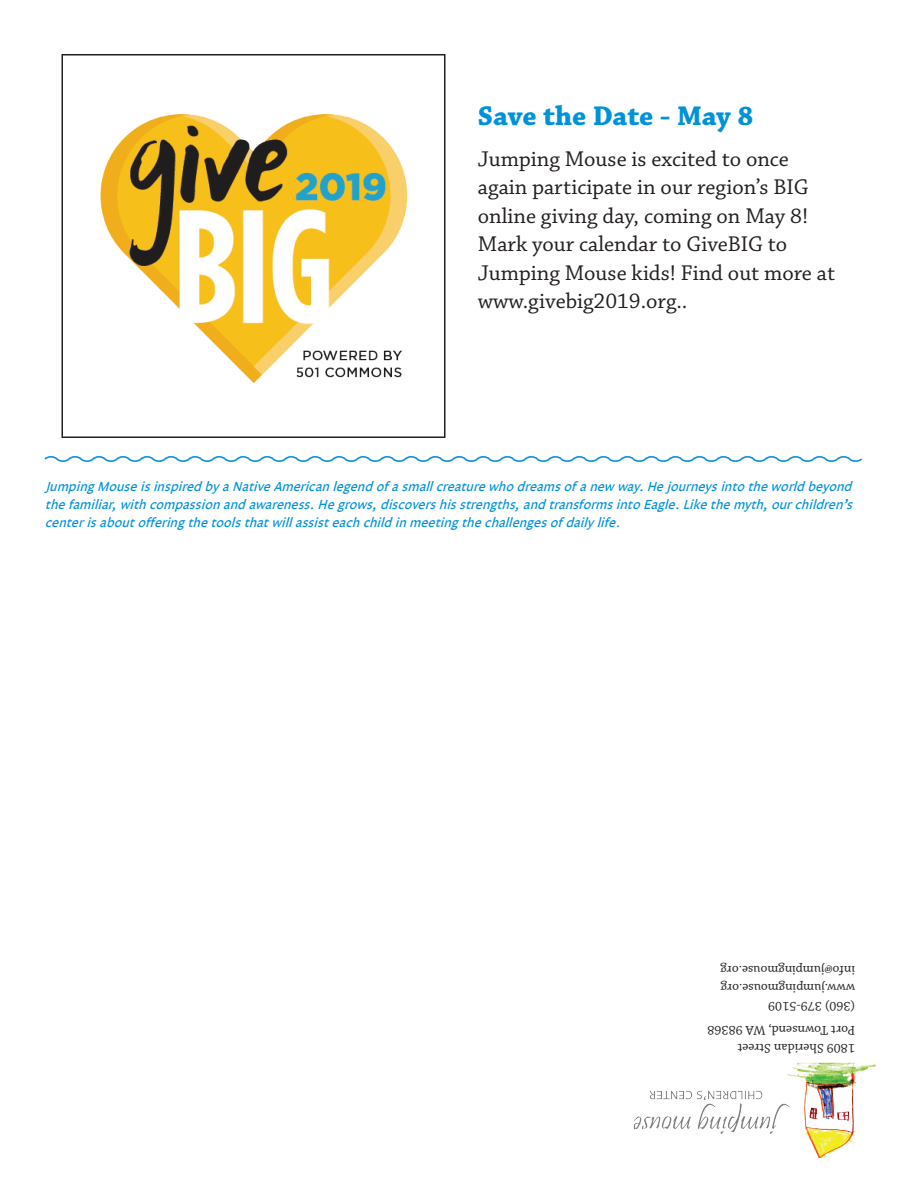
<style>
.page{position:relative;width:918px;height:1188px;background:#fff}
.page>*{position:absolute;margin:0;border:0;box-sizing:border-box;transform-origin:0 0}
.t1{font:700 28.5px "Chaparral Pro";letter-spacing:-.005em;color:#0092d8}
.t2{font:22.5px/28.5px "Chaparral Pro";color:#231f20}
.t3{font:italic 13.5px/18px "Legato Offc";color:#0092d8;text-align:justify}
.t4{font:13.5px/18px "Chaparral Pro";color:#231f20}
.s1{color:#5786c5}
</style>
<div class="page">
<svg style="left:44px;top:456px;width:818px;height:6px"></svg>
<img style="left:633px;top:1062px;width:243px;height:96px">
<img style="left:100px;top:114px;width:308px;height:270px">
<div style="left:62px;top:54px;width:384px;height:384px;border:2px solid #231f20"></div>
<h1 class="t1" style="left:478px;top:99px;width:277px">Save the Date - May 8</h1>
<h2 class="t2" style="left:478px;top:145px;width:359px">Jumping Mouse is excited to once again participate in our region’s BIG online giving day, coming on May 8!<br>Mark your calendar to GiveBIG to<br>Jumping Mouse kids! Find out more at www.givebig2019.org..</h2>
<p class="t3" style="left:45px;top:478px;width:813px">JumpingMouseisinspiredbyaNativeAmericanlegendofasmallcreaturewhodreamsofanew way.Hejourneysintotheworldbeyond thefamiliar,withcompassionandawareness.Hegrows,discovershisstrengths,andtransformsintoEagle.Likethemyth,ourchildren’s centerisaboutofferingthetoolsthatwillassisteachchildinmeetingthechallengesofdailylife<span class="s1">.</span></p>
<p class="t4" style="left:855px;top:1015px;width:136px;rotate:-180deg">(360) 379-5109 www.jumpingmouse.org info@jumpingmouse.org</p>
<p class="t4" style="left:855px;top:1057px;width:149px;rotate:-180deg">1809 Sheridan Street<br>Port Townsend, WA 98368</p>
</div>
